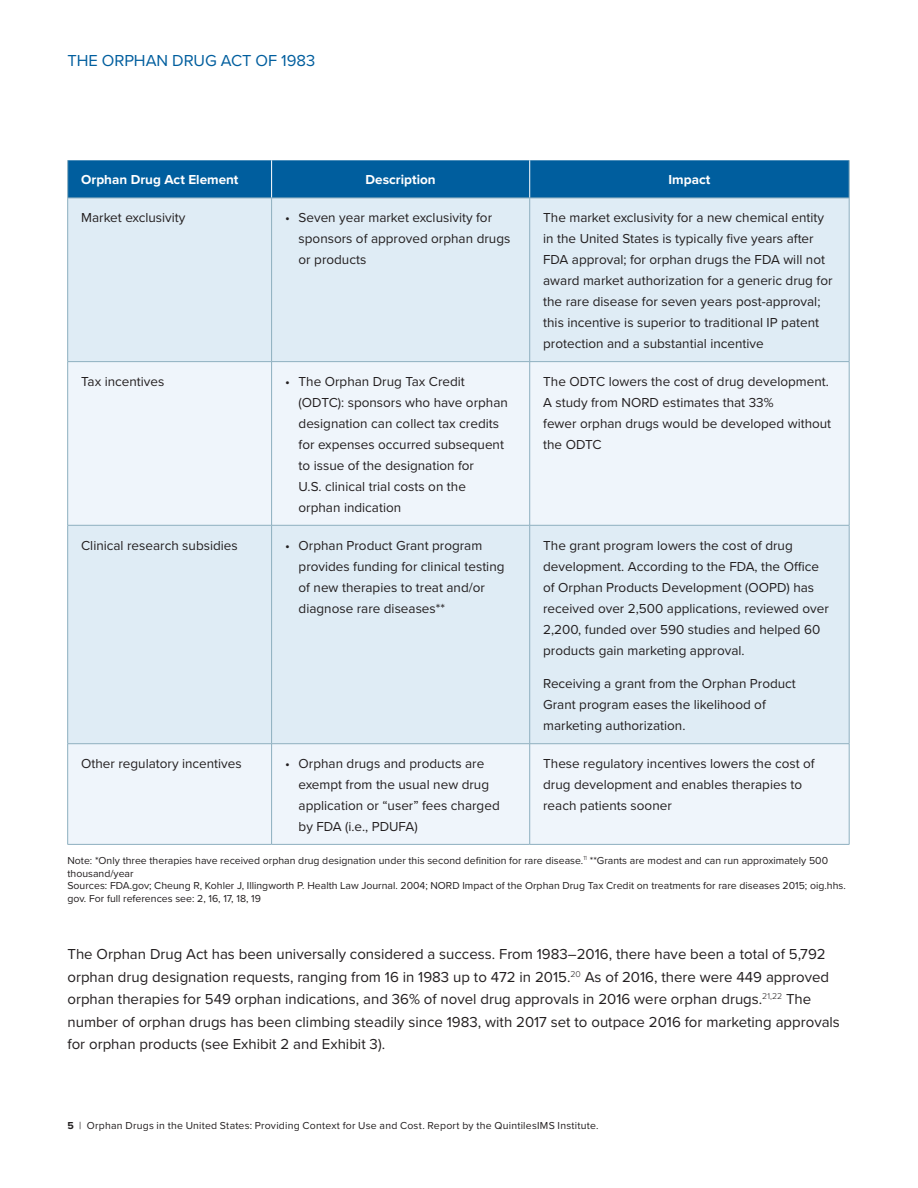
<style>
.page{position:relative;width:918px;height:1188px;background:#fff}
.page>*{position:absolute;margin:0;border:0;box-sizing:border-box;transform-origin:0 0}
.t1{font:16.5px "Proxima Nova";letter-spacing:-.005em;color:#005e9e}
.t2{font:15px/22.5px "Proxima Nova";color:#231f20}
.t3{font:13.5px/21px "Proxima Nova";color:#231f20}
.t4{font:700 13.5px "Proxima Nova";color:#fff}
.t5{font:10.5px/12.6px "Proxima Nova";color:#231f20}
.t6{font:10.5px "Proxima Nova";letter-spacing:.02em;color:#231f20}
.s1{font-weight:700}
</style>
<div class="page">
<div style="left:68px;top:160px;width:781px;height:38px;background:#005e9e"></div>
<div style="left:68px;top:199px;width:781px;height:544px;background:#dfecf5"></div>
<div style="left:68px;top:362px;width:781px;height:163px;background:#eff5fb"></div>
<div style="left:68px;top:744px;width:781px;height:100px;background:#eff5fb"></div>
<hr style="left:271px;top:160px;width:1px;height:38px;background:#fff">
<hr style="left:529px;top:160px;width:1px;height:38px;background:#fff">
<hr style="left:67px;top:160px;width:1px;height:38px;background:#8dafbf">
<hr style="left:849px;top:160px;width:1px;height:38px;background:#8dafbf">
<hr style="left:68px;top:198px;width:204px;height:1px;background:#8dafbf">
<hr style="left:272px;top:198px;width:258px;height:1px;background:#8dafbf">
<hr style="left:530px;top:198px;width:319px;height:1px;background:#8dafbf">
<hr style="left:67px;top:198px;width:1px;height:163px;background:#8dafbf">
<hr style="left:271px;top:198px;width:1px;height:163px;background:#8dafbf">
<hr style="left:529px;top:198px;width:1px;height:163px;background:#8dafbf">
<hr style="left:849px;top:198px;width:1px;height:163px;background:#8dafbf">
<hr style="left:68px;top:361px;width:204px;height:1px;background:#8dafbf">
<hr style="left:67px;top:362px;width:1px;height:163px;background:#8dafbf">
<hr style="left:272px;top:361px;width:258px;height:1px;background:#8dafbf">
<hr style="left:271px;top:362px;width:1px;height:163px;background:#8dafbf">
<hr style="left:530px;top:361px;width:319px;height:1px;background:#8dafbf">
<hr style="left:529px;top:362px;width:1px;height:163px;background:#8dafbf">
<hr style="left:849px;top:362px;width:1px;height:163px;background:#8dafbf">
<hr style="left:68px;top:525px;width:204px;height:1px;background:#8dafbf">
<hr style="left:67px;top:525px;width:1px;height:219px;background:#8dafbf">
<hr style="left:272px;top:525px;width:258px;height:1px;background:#8dafbf">
<hr style="left:271px;top:525px;width:1px;height:219px;background:#8dafbf">
<hr style="left:530px;top:525px;width:319px;height:1px;background:#8dafbf">
<hr style="left:529px;top:525px;width:1px;height:219px;background:#8dafbf">
<hr style="left:849px;top:525px;width:1px;height:219px;background:#8dafbf">
<hr style="left:68px;top:743px;width:204px;height:1px;background:#8dafbf">
<hr style="left:67px;top:744px;width:1px;height:100px;background:#8dafbf">
<hr style="left:272px;top:743px;width:258px;height:1px;background:#8dafbf">
<hr style="left:271px;top:744px;width:1px;height:100px;background:#8dafbf">
<hr style="left:530px;top:743px;width:319px;height:1px;background:#8dafbf">
<hr style="left:529px;top:744px;width:1px;height:100px;background:#8dafbf">
<hr style="left:849px;top:744px;width:1px;height:100px;background:#8dafbf">
<hr style="left:68px;top:844px;width:204px;height:1px;background:#8dafbf">
<hr style="left:272px;top:844px;width:258px;height:1px;background:#8dafbf">
<hr style="left:530px;top:844px;width:319px;height:1px;background:#8dafbf">
<p class="t1" style="left:68px;top:48px;width:249px">THE ORPHAN DRUG ACT OF 1983</p>
<p class="t4" style="left:81px;top:170px;width:159px">Orphan Drug Act Element</p>
<p class="t4" style="left:366px;top:170px;width:72px">Description</p>
<p class="t4" style="left:669px;top:170px;width:43px">Impact</p>
<p class="t3" style="left:81px;top:207px;width:106px">Market exclusivity</p>
<p class="t3" style="left:299px;top:207px;width:213px;text-indent:-14px">• Seven year market exclusivity for sponsors of approved orphan drugs or products</p>
<p class="t3" style="left:543px;top:207px;width:291px">The market exclusivity for a new chemical entity in the United States is typically five years after FDA approval; for orphan drugs the FDA will not award market authorization for a generic drug for the rare disease for seven years post-approval; this incentive is superior to traditional IP patent protection and a substantial incentive</p>
<p class="t3" style="left:81px;top:370px;width:85px">Tax incentives</p>
<p class="t3" style="left:299px;top:370px;width:211px;text-indent:-14px">• The Orphan Drug Tax Credit (ODTC): sponsors who have orphan designation can collect tax credits for expenses occurred subsequent to issue of the designation for<br>U.S. clinical trial costs on the orphan indication</p>
<p class="t3" style="left:543px;top:370px;width:290px">The ODTC lowers the cost of drug development.<br>A study from NORD estimates that 33%<br>fewer orphan drugs would be developed without the ODTC</p>
<p class="t3" style="left:81px;top:534px;width:158px">Clinical research subsidies</p>
<p class="t3" style="left:299px;top:534px;width:207px;text-indent:-14px">• Orphan Product Grant program provides funding for clinical testing of new therapies to treat and/or diagnose rare diseases**</p>
<p class="t3" style="left:543px;top:534px;width:287px">The grant program lowers the cost of drug development. According to the FDA, the Office of Orphan Products Development (OOPD) has received over 2,500 applications, reviewed over 2,200, funded over 590 studies and helped 60 products gain marketing approval.</p>
<p class="t3" style="left:543px;top:673px;width:254px">Receiving a grant from the Orphan Product<br>Grant program eases the likelihood of marketing authorization.</p>
<p class="t3" style="left:81px;top:753px;width:162px">Other regulatory incentives</p>
<p class="t3" style="left:299px;top:753px;width:203px;text-indent:-14px">• Orphan drugs and products are exempt from the usual new drug application or “user” fees charged by FDA (i.e., PDUFA)</p>
<p class="t3" style="left:543px;top:753px;width:273px">These regulatory incentives lowers the cost of drug development and enables therapies to reach patients sooner</p>
<p class="t5" style="left:68px;top:854px;width:780px">Note: *Only three therapies have received orphan drug designation under this second definition for rare disease.<sup>11</sup> **Grants are modest and can run approximately 500 thousand/year<br>Sources: FDA.gov; Cheung R, Kohler J, Illingworth P. Health Law Journal. 2004; NORD Impact of the Orphan Drug Tax Credit on treatments for rare diseases 2015; oig.hhs. gov. For full references see: 2, 16, 17, 18, 19</p>
<p class="t2" style="left:68px;top:943px;width:774px">The Orphan Drug Act has been universally considered a success. From 1983–2016, there have been a total of 5,792 orphan drug designation requests, ranging from 16 in 1983 up to 472 in 2015.<sup>20</sup> As of 2016, there were 449 approved orphan therapies for 549 orphan indications, and 36% of novel drug approvals in 2016 were orphan drugs.<sup>21,22</sup> The number of orphan drugs has been climbing steadily since 1983, with 2017 set to outpace 2016 for marketing approvals for orphan products (see Exhibit 2 and Exhibit 3).</p>
<p class="t6" style="left:68px;top:1117px;width:533px"><span class="s1">5</span> | Orphan Drugs in the United States: Providing Context for Use and Cost. Report by the QuintilesIMS Institute.</p>
</div>
